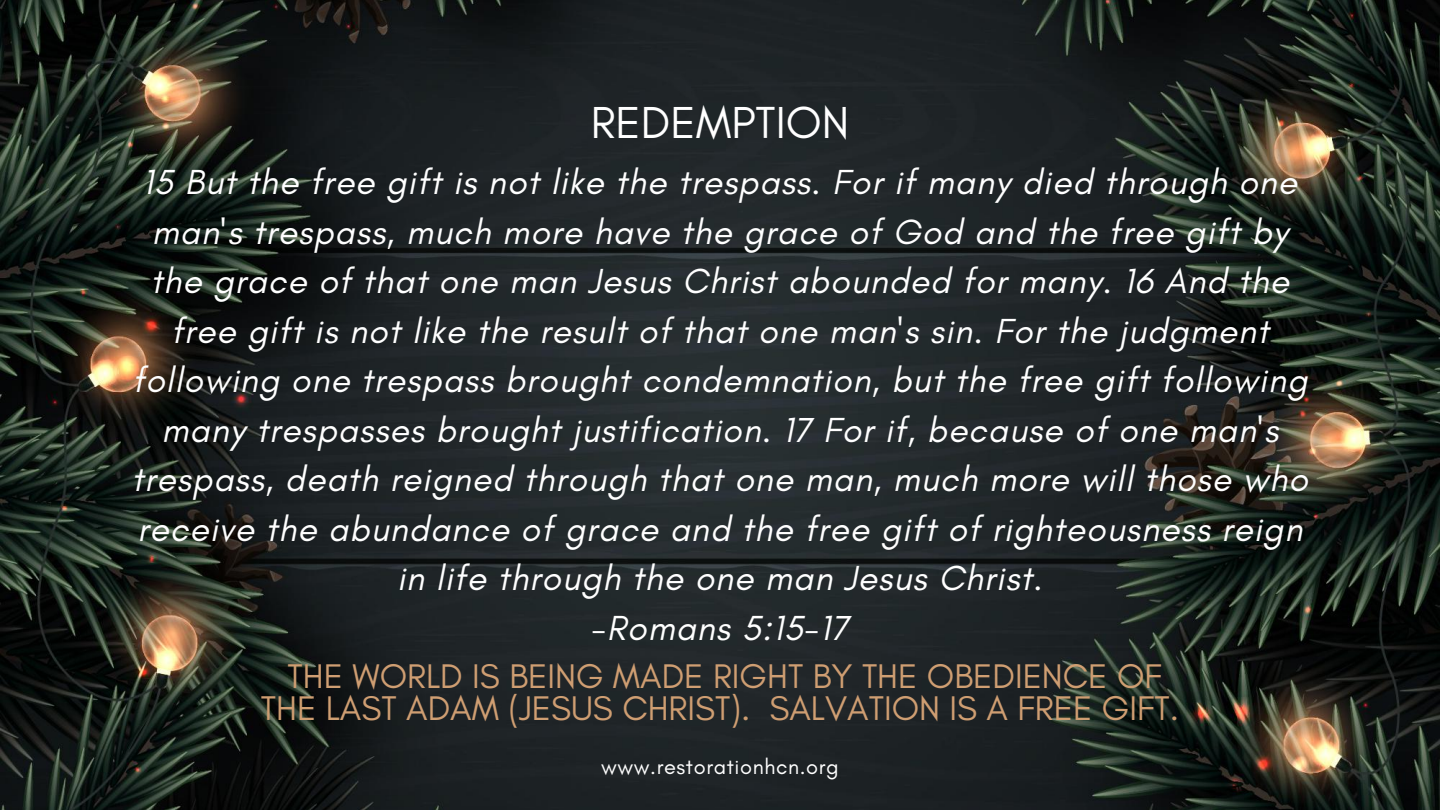
<style>
.page{position:relative;width:1440px;height:810px;background:#fff}
.page>*{position:absolute;margin:0;border:0;box-sizing:border-box;transform-origin:0 0}
.t1{font:45.6px "Glacial Indifference";color:#fff}
.t2{font:italic 35.5px/49.5px "Glacial Indifference";letter-spacing:.03em;color:#fff;text-align:center}
.t3{font:34.8px/32.2px "Glacial Indifference";color:#cf9e72;text-align:center}
.t4{font:21.8px "Glacial Indifference";letter-spacing:.03em;color:#fff}
</style>
<div class="page">
<img style="left:0;top:0;width:1440px;height:810px">
<p class="t1" style="left:591px;top:95px;width:260px">REDEMPTION</p>
<p class="t2" style="left:132px;top:157px;width:1178px">15 But the free gift is not like the trespass. For if many died through one man's trespass, much more have the grace of God and the free gift by the grace of that one man Jesus Christ abounded for many. 16 And the free gift is not like the result of that one man's sin. For the judgment following one trespass brought condemnation, but the free gift following many trespasses brought justification. 17 For if, because of one man's trespass, death reigned through that one man, much more will those who receive the abundance of grace and the free gift of righteousness reign in life through the one man Jesus Christ.<br>-Romans 5:15-17</p>
<p class="t3" style="left:261px;top:659px;width:920px">THE WORLD IS BEING MADE RIGHT BY THE OBEDIENCE OF<br>THE LAST ADAM (JESUS CHRIST). SALVATION IS A FREE GIFT.</p>
<p class="t4" style="left:601px;top:753px;width:239px">www.restorationhcn.org</p>
</div>
